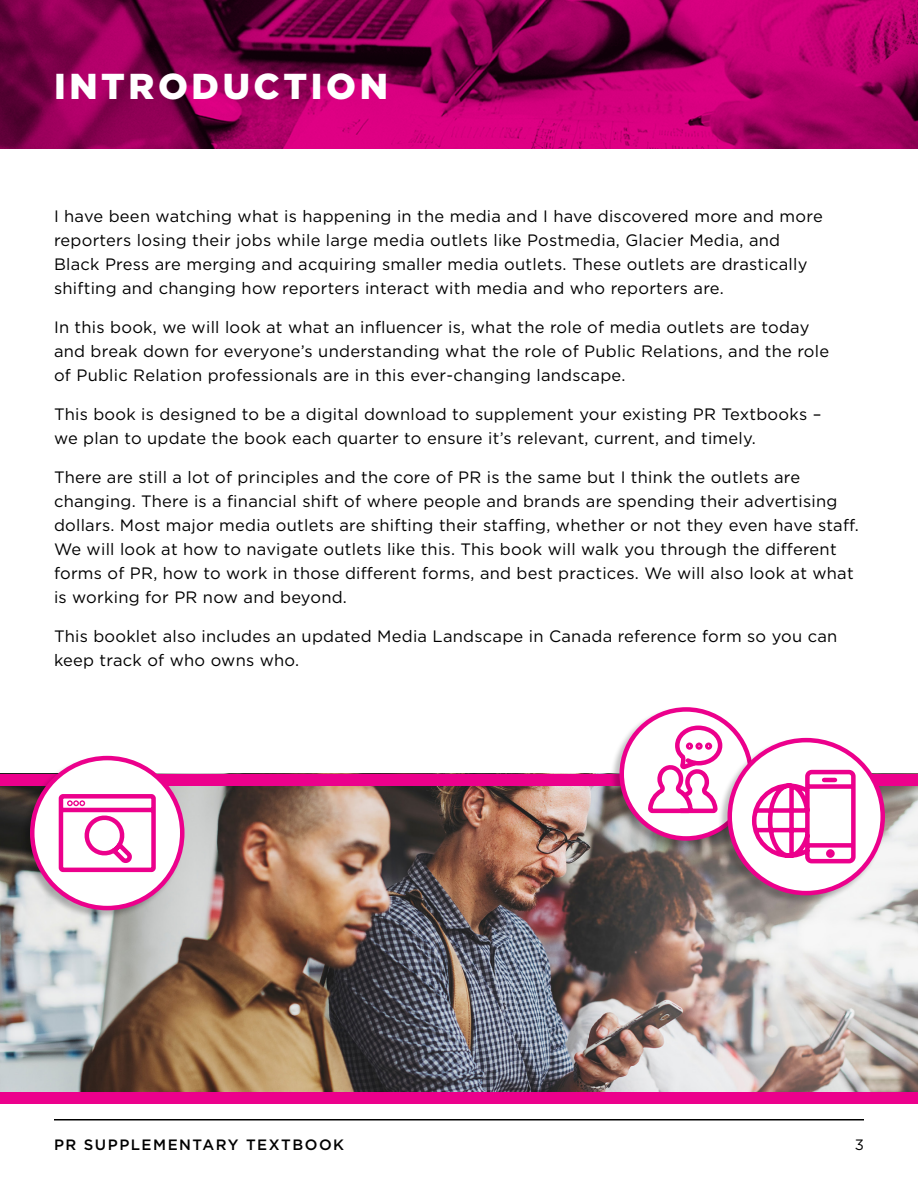
<style>
.page{position:relative;width:918px;height:1188px;background:#fff}
.page>*{position:absolute;margin:0;border:0;box-sizing:border-box;transform-origin:0 0}
.CHAPTER_TITLE{font:900 36px "Gotham";letter-spacing:.1em;color:#fff}
.t1{font:16.5px/24px "Gotham";letter-spacing:.015em;color:#000}
.t2{font:500 15px "Gotham";letter-spacing:.1em;color:#000}
.t3{font:15px "Gotham";color:#000}
</style>
<div class="page">
<hr style="left:54px;top:1119px;width:810px;height:1px;background:#000">
<svg style="left:0;top:0;width:918px;height:149px;background:#9a005b"></svg>
<img style="left:0;top:786px;width:918px;height:306px">
<div style="left:0;top:1092px;width:918px;height:12px;background:#ec008c"></div>
<div style="left:0;top:774px;width:918px;height:12px;background:#ec008c"></div>
<div style="left:610px;top:707px;width:144px;height:143px;background:#000;opacity:.25"></div>
<div style="left:622px;top:709px;width:129px;height:129px;background:#fff;border-radius:50%"></div>
<div style="left:620px;top:707px;width:133px;height:134px;border:4px solid #ec008c;border-radius:50%"></div>
<div style="left:20px;top:755px;width:165px;height:165px;background:#000;opacity:.25"></div>
<div style="left:32px;top:758px;width:150px;height:150px;background:#fff;border-radius:50%"></div>
<div style="left:30px;top:756px;width:154px;height:154px;border:4px solid #ec008c;border-radius:50%"></div>
<div style="left:718px;top:737px;width:167px;height:168px;background:#000;opacity:.25"></div>
<div style="left:730px;top:740px;width:153px;height:153px;background:#fff;border-radius:50%"></div>
<div style="left:727px;top:738px;width:158px;height:157px;border:4px solid #ec008c;border-radius:50%"></div>
<svg style="left:649px;top:723px;width:76px;height:92px"></svg>
<svg style="left:750px;top:769px;width:106px;height:97px"></svg>
<svg style="left:58px;top:794px;width:98px;height:79px"></svg>
<p class="CHAPTER_TITLE" style="left:54px;top:61px;width:336px">INTRODUCTION</p>
<p class="t1" style="left:54px;top:204px;width:770px">I have been watching what is happening in the media and I have discovered more and more reporters losing their jobs while large media outlets like Postmedia, Glacier Media, and Black Press are merging and acquiring smaller media outlets. These outlets are drastically shifting and changing how reporters interact with media and who reporters are.</p>
<p class="t1" style="left:54px;top:315px;width:777px">In this book, we will look at what an influencer is, what the role of media outlets are today and break down for everyone’s understanding what the role of Public Relations, and the role of Public Relation professionals are in this ever-changing landscape.</p>
<p class="t1" style="left:54px;top:402px;width:769px">This book is designed to be a digital download to supplement your existing PR Textbooks – we plan to update the book each quarter to ensure it’s relevant, current, and timely.</p>
<p class="t1" style="left:54px;top:465px;width:804px">There are still a lot of principles and the core of PR is the same but I think the outlets are changing. There is a financial shift of where people and brands are spending their advertising dollars. Most major media outlets are shifting their staffing, whether or not they even have staff.<br>We will look at how to navigate outlets like this. This book will walk you through the different forms of PR, how to work in those different forms, and best practices. We will also look at what is working for PR now and beyond.</p>
<p class="t1" style="left:54px;top:624px;width:785px">This booklet also includes an updated Media Landscape in Canada reference form so you can keep track of who owns who.</p>
<p class="t2" style="left:54px;top:1135px;width:292px">PR SUPPLEMENTARY TEXTBOOK</p>
<p class="t3" style="left:855px;top:1135px;width:11px">3</p>
</div>
